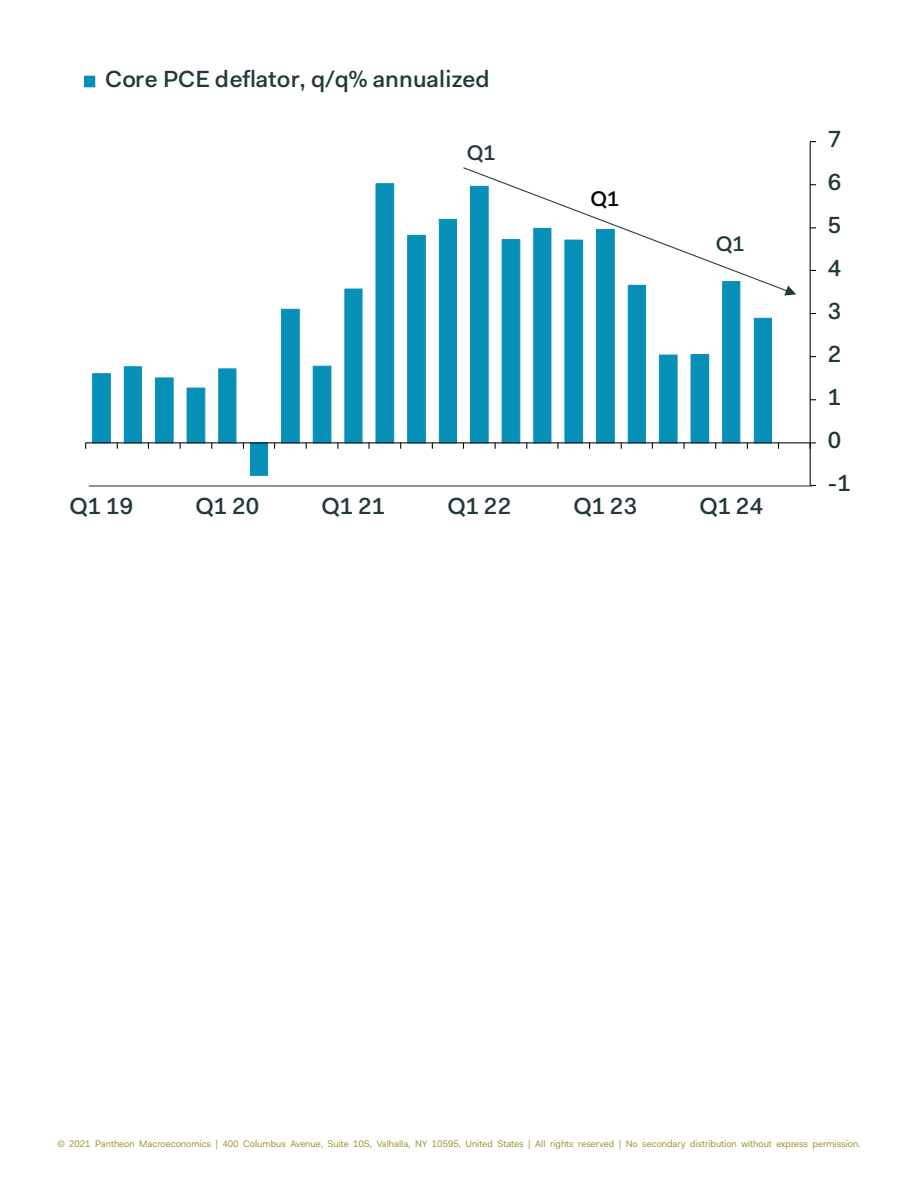
<style>
.page{position:relative;width:918px;height:1188px;background:#fff}
.page>*{position:absolute;margin:0;border:0;box-sizing:border-box;transform-origin:0 0}
.t1{font:500 23.4px "Fakt Pro";letter-spacing:.005em;color:#22383b}
.t2{font:500 21.3px "Fakt Pro";color:#22383b}
.t3{font:500 21.3px "Fakt Pro";color:#000}
.t4{font:9.45px "Fakt Pro Blond";color:#8c8009}
</style>
<div class="page">
<svg style="left:92px;top:183px;width:680px;height:293px"></svg>
<hr style="left:810px;top:142px;width:1px;height:343px;background:#000">
<hr style="left:86px;top:442px;width:724px;height:1px;background:#000">
<svg style="left:368px;top:443px;width:2px;height:6px"></svg>
<svg style="left:810px;top:442px;width:6px;height:7px"></svg>
<div style="left:85px;top:76px;width:10px;height:11px;background:#068fb7"></div>
<div style="left:84px;top:76px;width:11px;height:11px;border:1px solid #068fb7"></div>
<hr style="left:89px;top:485px;width:723px;height:2px;background:#22383b">
<svg style="left:463px;top:167px;width:333px;height:129px"></svg>
<p class="t1" style="left:105px;top:63px;width:386px">Core PCE deflator, q/q% annualized</p>
<p class="t2" style="left:467px;top:138px;width:30px">Q1</p>
<p class="t3" style="left:590px;top:184px;width:30px">Q1</p>
<p class="t2" style="left:716px;top:230px;width:30px">Q1</p>
<p class="t1" style="left:70px;top:491px;width:65px">Q1 19</p>
<p class="t1" style="left:196px;top:491px;width:65px">Q1 20</p>
<p class="t1" style="left:322px;top:491px;width:65px">Q1 21</p>
<p class="t1" style="left:447px;top:491px;width:65px">Q1 22</p>
<p class="t1" style="left:573px;top:491px;width:65px">Q1 23</p>
<p class="t1" style="left:699px;top:491px;width:65px">Q1 24</p>
<p class="t1" style="left:828px;top:123px;width:15px">7</p>
<p class="t1" style="left:828px;top:166px;width:15px">6</p>
<p class="t1" style="left:828px;top:209px;width:15px">5</p>
<p class="t1" style="left:828px;top:252px;width:15px">4</p>
<p class="t1" style="left:828px;top:295px;width:15px">3</p>
<p class="t1" style="left:828px;top:338px;width:15px">2</p>
<p class="t1" style="left:828px;top:381px;width:15px">1</p>
<p class="t1" style="left:828px;top:425px;width:15px">0</p>
<p class="t1" style="left:828px;top:467px;width:25px">-1</p>
<p class="t4" style="left:57px;top:1137px;width:805px">© 2021 Pantheon Macroeconomics | 400 Columbus Avenue, Suite 10S, Valhalla, NY 10595, United States | All rights reserved | No secondary distribution without express permission.</p>
</div>
